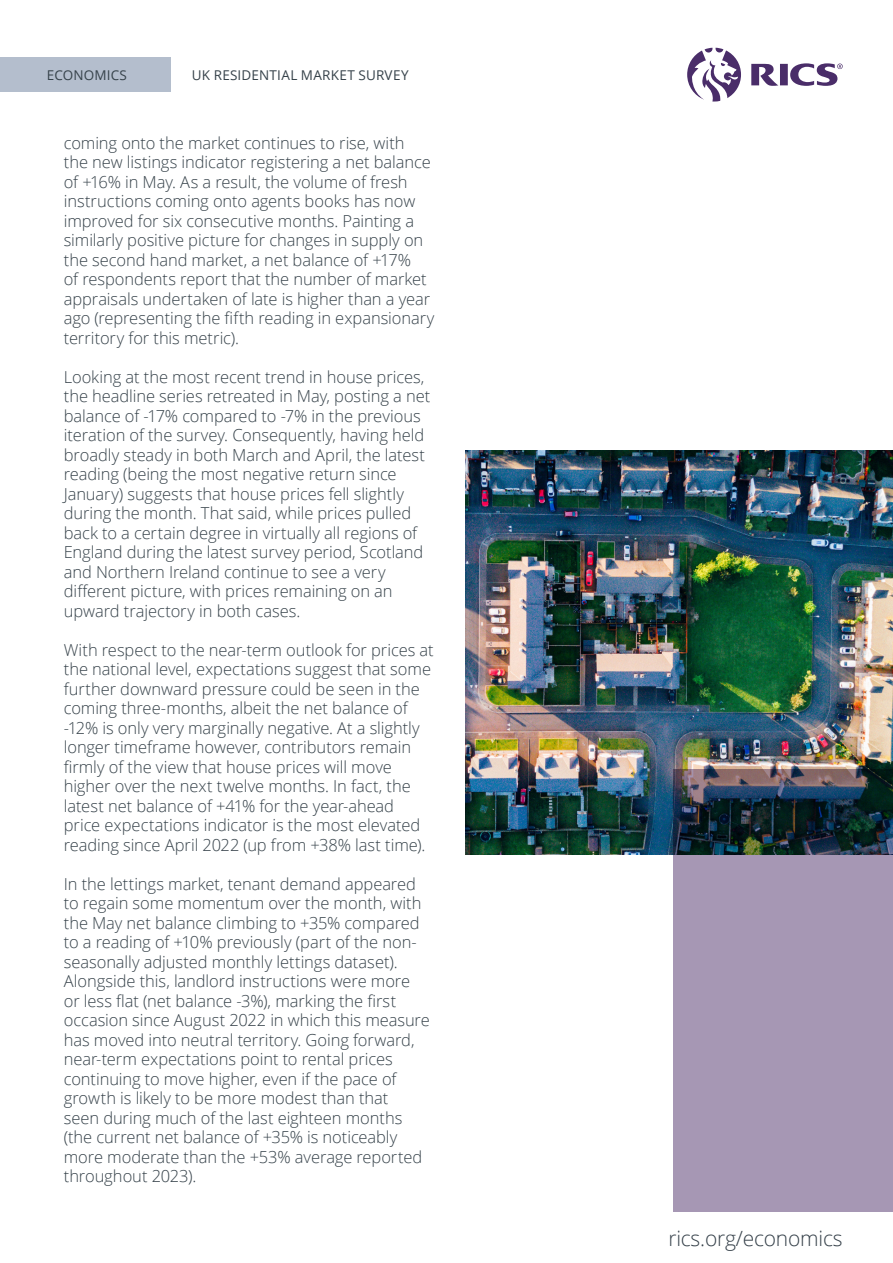
<style>
.page{position:relative;width:893px;height:1263px;background:#fff}
.page>*{position:absolute;margin:0;border:0;box-sizing:border-box;transform-origin:0 0}
.t1{font:300 21px "Open Sans";letter-spacing:-.01em;color:#36414a}
.Paragraph_Style{font:300 16.5px/19.5px "Open Sans";letter-spacing:-.005em;color:#36424a}
.t2{font:13.5px "Open Sans";letter-spacing:.02em;color:#36424a}
</style>
<div class="page">
<div style="left:0;top:58px;width:171px;height:34px;background:#b4becd"></div>
<svg style="left:687px;top:48px;width:156px;height:54px"></svg>
<img style="left:466px;top:451px;width:427px;height:403px">
<svg style="left:673px;top:770px;width:220px;height:442px;background:#8d849d"></svg>
<p class="t2" style="left:47px;top:66px;width:82px">ECONOMICS</p>
<p class="t2" style="left:192px;top:66px;width:218px">UK RESIDENTIAL MARKET SURVEY</p>
<p class="Paragraph_Style" style="left:64px;top:133px;width:372px">coming onto the market continues to rise, with<br>the new listings indicator registering a net balance of +16% in May. As a result, the volume of fresh instructions coming onto agents books has now improved for six consecutive months. Painting a similarly positive picture for changes in supply on the second hand market, a net balance of +17%<br>of respondents report that the number of market appraisals undertaken of late is higher than a year ago (representing the fifth reading in expansionary territory for this metric).</p>
<p class="Paragraph_Style" style="left:64px;top:367px;width:368px">Looking at the most recent trend in house prices, the headline series retreated in May, posting a net balance of -17% compared to -7% in the previous iteration of the survey. Consequently, having held broadly steady in both March and April, the latest reading (being the most negative return since January) suggests that house prices fell slightly during the month. That said, while prices pulled back to a certain degree in virtually all regions of England during the latest survey period, Scotland and Northern Ireland continue to see a very different picture, with prices remaining on an upward trajectory in both cases.</p>
<p class="Paragraph_Style" style="left:64px;top:640px;width:371px">With respect to the near-term outlook for prices at the national level, expectations suggest that some further downward pressure could be seen in the coming three-months, albeit the net balance of -12% is only very marginally negative. At a slightly longer timeframe however, contributors remain firmly of the view that house prices will move higher over the next twelve months. In fact, the latest net balance of +41% for the year-ahead price expectations indicator is the most elevated reading since April 2022 (up from +38% last time).</p>
<p class="Paragraph_Style" style="left:64px;top:874px;width:367px">In the lettings market, tenant demand appeared to regain some momentum over the month, with the May net balance climbing to +35% compared to a reading of +10% previously (part of the non&shy;seasonally adjusted monthly lettings dataset).<br>Alongside this, landlord instructions were more or less flat (net balance -3%), marking the first occasion since August 2022 in which this measure has moved into neutral territory. Going forward, near-term expectations point to rental prices continuing to move higher, even if the pace of growth is likely to be more modest than that<br>seen during much of the last eighteen months (the current net balance of +35% is noticeably more moderate than the +53% average reported throughout 2023).</p>
<p class="t1" style="left:668px;top:1223px;width:176px">rics.org/economics</p>
</div>
